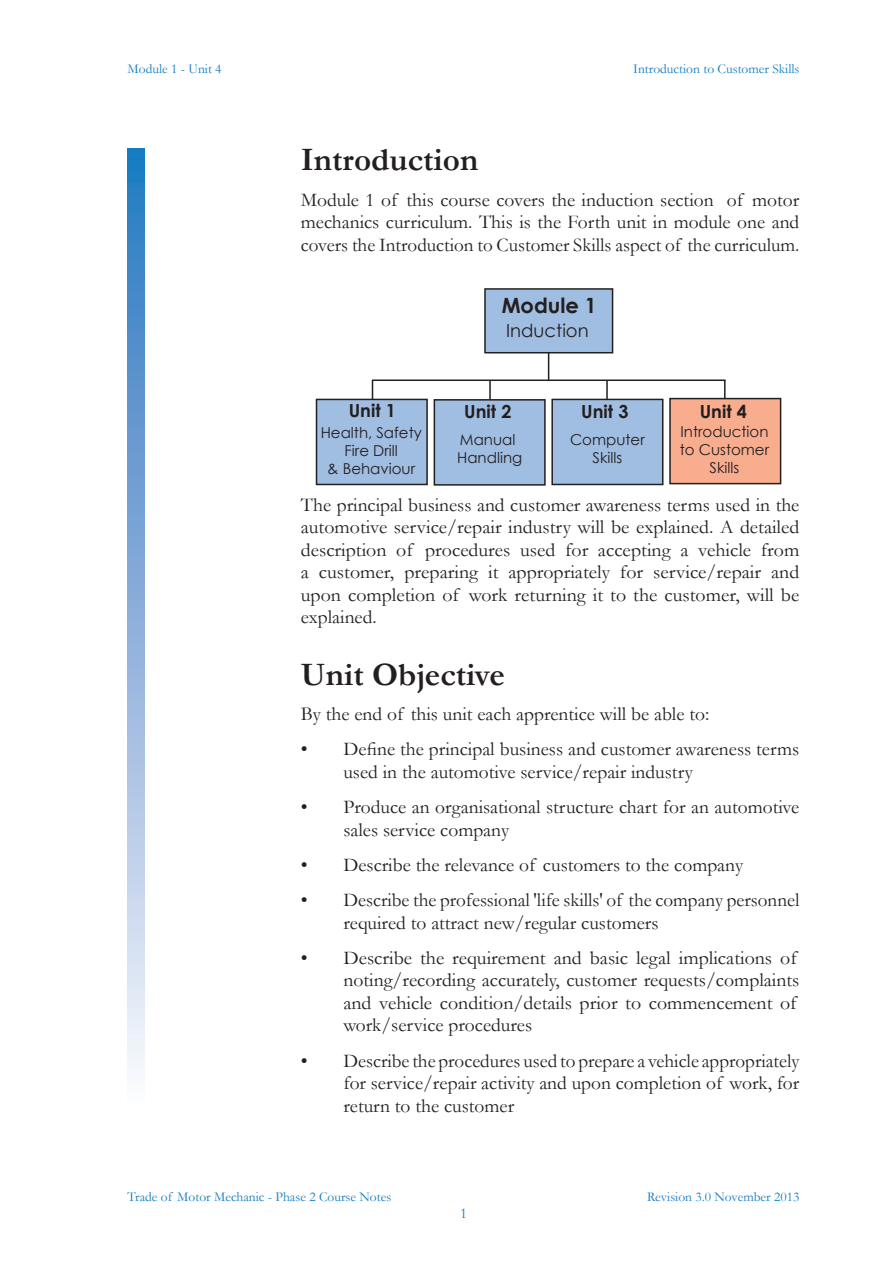
<style>
.page{position:relative;width:893px;height:1263px;background:#fff}
.page>*{position:absolute;margin:0;border:0;box-sizing:border-box;transform-origin:0 0}
.t1{font:700 33px "Garamond";color:#231f20}
.t2{font:700 21px "Century Gothic";color:#231f20}
.t3{font:19.5px/22.5px "Garamond";color:#231f20}
.t4{font:700 18px "Century Gothic";color:#231f20}
.t5{font:18px "Century Gothic";color:#231f20}
.t6{font:15px/18px "Century Gothic";color:#231f20;text-align:center}
.t7{font:15px "Garamond";color:#127cc1}
.t8{font:13.5px "Garamond";color:#127cc1}
</style>
<div class="page">
<div style="left:128px;top:149px;width:17px;height:961px;background:linear-gradient(to bottom,#2374bf,#fcf5fc)"></div>
<div style="left:485px;top:289px;width:128px;height:64px;background:#a0bde2"></div>
<div style="left:484px;top:288px;width:129px;height:65px;border:2px solid #231f20"></div>
<div style="left:434px;top:400px;width:111px;height:85px;background:#a0bde2"></div>
<div style="left:434px;top:399px;width:112px;height:87px;border:2px solid #231f20"></div>
<div style="left:552px;top:399px;width:111px;height:85px;background:#a0bde2"></div>
<div style="left:551px;top:399px;width:112px;height:86px;border:2px solid #231f20"></div>
<div style="left:669px;top:398px;width:112px;height:86px;background:#f8ad8f;border:2px solid #231f20"></div>
<div style="left:316px;top:399px;width:111px;height:85px;background:#a0bde2"></div>
<div style="left:316px;top:399px;width:112px;height:86px;border:2px solid #231f20"></div>
<svg style="left:548px;top:353px;width:1px;height:26px"></svg>
<hr style="left:372px;top:379px;width:354px;height:2px;background:#231f20">
<svg style="left:372px;top:381px;width:1px;height:18px"></svg>
<svg style="left:489px;top:381px;width:2px;height:18px"></svg>
<svg style="left:606px;top:381px;width:2px;height:18px"></svg>
<svg style="left:724px;top:381px;width:1px;height:18px"></svg>
<p class="t8" style="left:128px;top:59px;width:96px">Module 1 - Unit 4</p>
<p class="t8" style="left:633px;top:59px;width:168px">Introduction to Customer Skills</p>
<h1 class="t1" style="left:301px;top:138px;width:179px">Introduction</h1>
<p class="t3" style="left:301px;top:188px;width:500px;text-align:justify">Module 1 of this course covers the induction section of motor mechanics curriculum. This is the Forth unit in module one and covers the Introduction to Customer Skills aspect of the curriculum.</p>
<p class="t2" style="left:502px;top:290px;width:96px">Module 1</p>
<p class="t5" style="left:506px;top:318px;width:84px">Induction</p>
<p class="t4" style="left:349px;top:397px;width:49px">Unit 1</p>
<p class="t4" style="left:464px;top:398px;width:49px">Unit 2</p>
<p class="t4" style="left:581px;top:398px;width:49px">Unit 3</p>
<p class="t4" style="left:700px;top:398px;width:49px">Unit 4</p>
<p class="t6" style="left:321px;top:423px;width:103px">Health, Safety<br>Fire Drill<br>&amp; Behaviour</p>
<p class="t6" style="left:457px;top:431px;width:67px;text-align:left">Manual<br>Handling</p>
<p class="t6" style="left:570px;top:430px;width:76px">Computer<br>Skills</p>
<p class="t6" style="left:680px;top:422px;width:91px">Introduction to Customer<br>Skills</p>
<p class="t3" style="left:301px;top:493px;width:500px;text-align:justify">The principal business and customer awareness terms used in the automotive service/repair industry will be explained. A detailed description of procedures used for accepting a vehicle from a customer, preparing it appropriately for service/repair and upon completion of work returning it to the customer, will be explained.</p>
<h1 class="t1" style="left:301px;top:652px;width:206px">Unit Objective</h1>
<p class="t3" style="left:301px;top:702px;width:410px">By the end of this unit each apprentice will be able to:</p>
<p class="t3" style="left:343px;top:737px;width:458px;text-indent:-43px">• Define the principal business and customer awareness terms used in the automotive service/repair industry</p>
<p class="t3" style="left:343px;top:795px;width:458px;text-indent:-43px">• Produce an organisational structure chart for an automotive sales service company</p>
<p class="t3" style="left:301px;top:853px;width:444px">• Describe the relevance of customers to the company</p>
<p class="t3" style="left:343px;top:888px;width:458px;text-indent:-43px">• Describe the professional 'life skills' of the company personnel required to attract new/regular customers</p>
<p class="t3" style="left:343px;top:946px;width:457px;text-indent:-43px">• Describe the requirement and basic legal implications of noting/recording accurately, customer requests/complaints and vehicle condition/details prior to commencement of work/service procedures</p>
<p class="t3" style="left:343px;top:1049px;width:458px;text-align:justify;text-indent:-43px">• Describe the procedures used to prepare a vehicle appropriately for service/repair activity and upon completion of work, for return to the customer</p>
<p class="t8" style="left:128px;top:1188px;width:265px">Trade of Motor Mechanic - Phase 2 Course Notes</p>
<p class="t7" style="left:460px;top:1203px;width:9px">1</p>
<p class="t8" style="left:647px;top:1187px;width:154px">Revision 3.0 November 2013</p>
</div>
